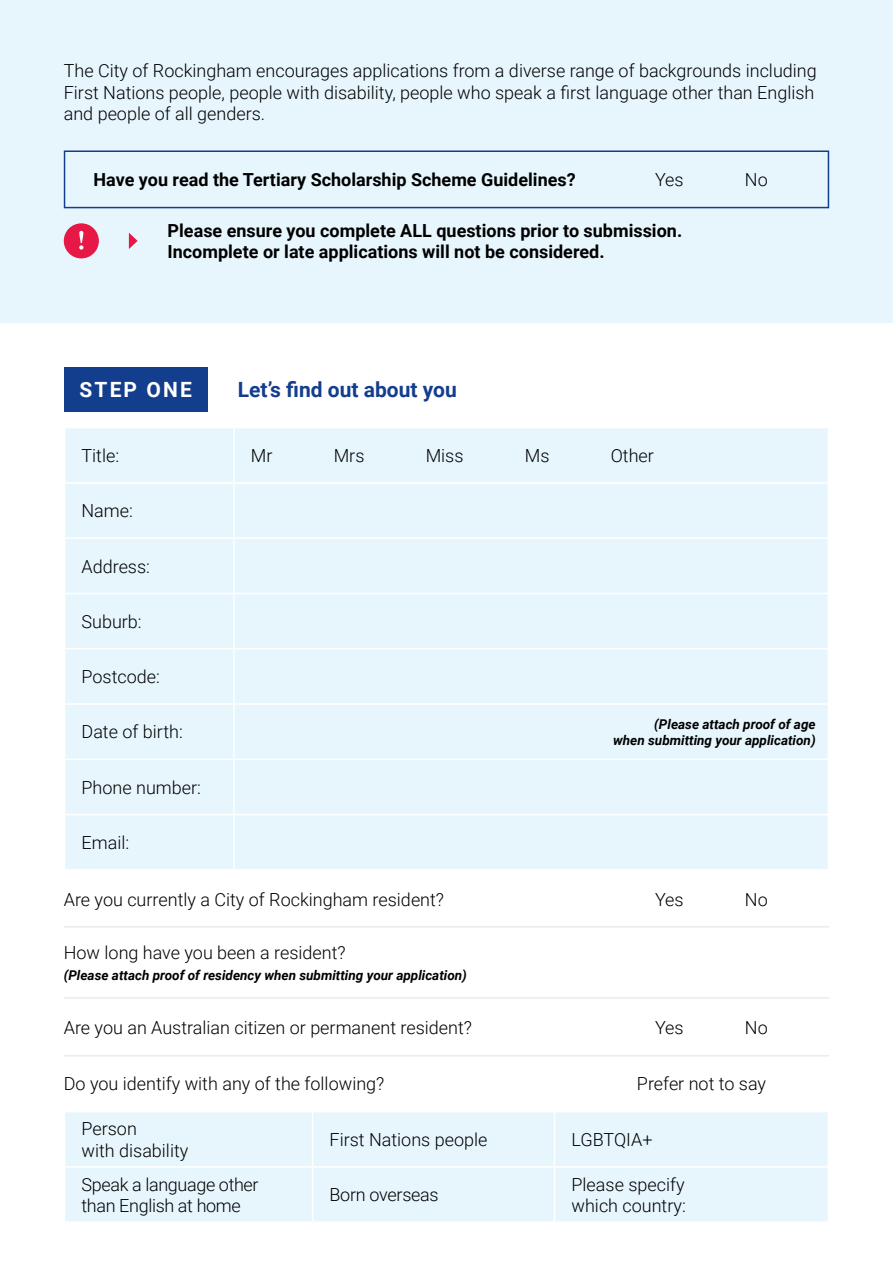
<style>
.page{position:relative;width:893px;height:1263px;background:#fff}
.page>*{position:absolute;margin:0;border:0;box-sizing:border-box;transform-origin:0 0}
.t1{font:700 21px "Roboto";color:#133d8d}
.t2{font:700 21px "Roboto";letter-spacing:.1em;color:#fff}
.t3{font:300 18px/21.6px "Roboto";color:#000}
.t4{font:700 18px/21.6px "Roboto";color:#000}
.t5{font:300 18px/21.6px "Roboto";letter-spacing:-.02em;color:#000}
.t6{font:italic 700 13.5px/16.2px "Roboto";color:#000;text-align:right}
</style>
<div class="page">
<div style="left:0;top:0;width:893px;height:322px;background:#e7f6fd"></div>
<div style="left:64px;top:150px;width:765px;height:58px;border:2px solid #133d8d"></div>
<div style="left:64px;top:367px;width:144px;height:45px;background:#133d8d"></div>
<div style="left:65px;top:428px;width:763px;height:441px;background:#e7f6fd"></div>
<hr style="left:233px;top:428px;width:2px;height:54px;background:#fff">
<hr style="left:64px;top:482px;width:170px;height:2px;background:#fff">
<hr style="left:234px;top:482px;width:595px;height:2px;background:#fff">
<hr style="left:233px;top:484px;width:2px;height:53px;background:#fff">
<hr style="left:64px;top:537px;width:170px;height:2px;background:#fff">
<hr style="left:234px;top:537px;width:595px;height:2px;background:#fff">
<hr style="left:233px;top:539px;width:2px;height:54px;background:#fff">
<hr style="left:64px;top:593px;width:170px;height:1px;background:#fff">
<hr style="left:234px;top:593px;width:595px;height:1px;background:#fff">
<hr style="left:233px;top:594px;width:2px;height:54px;background:#fff">
<hr style="left:64px;top:648px;width:170px;height:1px;background:#fff">
<hr style="left:234px;top:648px;width:595px;height:1px;background:#fff">
<hr style="left:233px;top:649px;width:2px;height:54px;background:#fff">
<hr style="left:64px;top:703px;width:170px;height:2px;background:#fff">
<hr style="left:234px;top:703px;width:595px;height:2px;background:#fff">
<hr style="left:233px;top:705px;width:2px;height:53px;background:#fff">
<hr style="left:64px;top:758px;width:170px;height:2px;background:#fff">
<hr style="left:234px;top:758px;width:595px;height:2px;background:#fff">
<hr style="left:233px;top:760px;width:2px;height:54px;background:#fff">
<hr style="left:64px;top:814px;width:170px;height:1px;background:#fff">
<hr style="left:234px;top:814px;width:595px;height:1px;background:#fff">
<hr style="left:233px;top:815px;width:2px;height:54px;background:#fff">
<div style="left:65px;top:1112px;width:763px;height:109px;background:#e7f6fd"></div>
<hr style="left:312px;top:1112px;width:1px;height:54px;background:#fff">
<hr style="left:554px;top:1112px;width:1px;height:54px;background:#fff">
<hr style="left:64px;top:1166px;width:249px;height:2px;background:#fff">
<hr style="left:313px;top:1166px;width:241px;height:2px;background:#fff">
<hr style="left:312px;top:1168px;width:1px;height:53px;background:#fff">
<hr style="left:554px;top:1166px;width:275px;height:2px;background:#fff">
<hr style="left:554px;top:1168px;width:1px;height:53px;background:#fff">
<svg style="left:129px;top:233px;width:9px;height:16px"></svg>
<div style="left:64px;top:223px;width:35px;height:35px;background:#e71746;border-radius:50%"></div>
<svg style="left:79px;top:231px;width:4px;height:19px"></svg>
<hr style="left:64px;top:1055px;width:765px;height:1px;background:#ebebec">
<hr style="left:64px;top:997px;width:765px;height:2px;background:#ebebec">
<hr style="left:64px;top:926px;width:765px;height:1px;background:#ebebec">
<p class="t3" style="left:64px;top:59px;width:754px">The City of Rockingham encourages applications from a diverse range of backgrounds including<br>First Nations people, people with disability, people who speak a first language other than English and people of all genders.</p>
<p class="t4" style="left:94px;top:168px;width:484px">Have you read the Tertiary Scholarship Scheme Guidelines?</p>
<p class="t3" style="left:655px;top:168px;width:30px">Yes</p>
<p class="t3" style="left:745px;top:168px;width:24px">No</p>
<p class="t4" style="left:168px;top:219px;width:516px">Please ensure you complete ALL questions prior to submission.<br>Incomplete or late applications will not be considered.</p>
<p class="t2" style="left:80px;top:375px;width:114px">STEP ONE</p>
<p class="t1" style="left:238px;top:375px;width:221px">Let’s find out about you</p>
<p class="t3" style="left:82px;top:444px;width:39px">Title:</p>
<p class="t3" style="left:251px;top:444px;width:23px">Mr</p>
<p class="t3" style="left:334px;top:444px;width:32px">Mrs</p>
<p class="t3" style="left:426px;top:444px;width:39px">Miss</p>
<p class="t3" style="left:525px;top:444px;width:26px">Ms</p>
<p class="t3" style="left:611px;top:444px;width:45px">Other</p>
<p class="t3" style="left:82px;top:499px;width:53px">Name:</p>
<p class="t3" style="left:82px;top:555px;width:70px">Address:</p>
<p class="t3" style="left:82px;top:610px;width:62px">Suburb:</p>
<p class="t3" style="left:82px;top:665px;width:80px">Postcode:</p>
<p class="t3" style="left:82px;top:720px;width:103px">Date of birth:</p>
<p class="t6" style="left:613px;top:715px;width:204px">(Please attach proof of age<br>when submitting your application)</p>
<p class="t3" style="left:82px;top:776px;width:121px">Phone number:</p>
<p class="t3" style="left:82px;top:831px;width:49px">Email:</p>
<p class="t3" style="left:64px;top:888px;width:382px">Are you currently a City of Rockingham resident?</p>
<p class="t3" style="left:64px;top:941px;width:283px">How long have you been a resident?</p>
<p class="t6" style="left:64px;top:966px;width:405px">(Please attach proof of residency when submitting your application)</p>
<p class="t3" style="left:655px;top:888px;width:30px">Yes</p>
<p class="t3" style="left:745px;top:888px;width:24px">No</p>
<p class="t3" style="left:64px;top:1016px;width:410px">Are you an Australian citizen or permanent resident?</p>
<p class="t3" style="left:64px;top:1072px;width:322px">Do you identify with any of the following?</p>
<p class="t3" style="left:637px;top:1072px;width:131px">Prefer not to say</p>
<p class="t3" style="left:655px;top:1016px;width:30px">Yes</p>
<p class="t3" style="left:745px;top:1016px;width:24px">No</p>
<p class="t3" style="left:82px;top:1117px;width:108px">Person<br>with disability</p>
<p class="t3" style="left:330px;top:1128px;width:159px">First Nations people</p>
<p class="t3" style="left:571px;top:1128px;width:83px">LGBTQIA+</p>
<p class="t5" style="left:82px;top:1172px;width:179px">Speak a language other than English at home</p>
<p class="t3" style="left:330px;top:1183px;width:111px">Born overseas</p>
<p class="t3" style="left:571px;top:1172px;width:116px">Please specify which country:</p>
</div>
